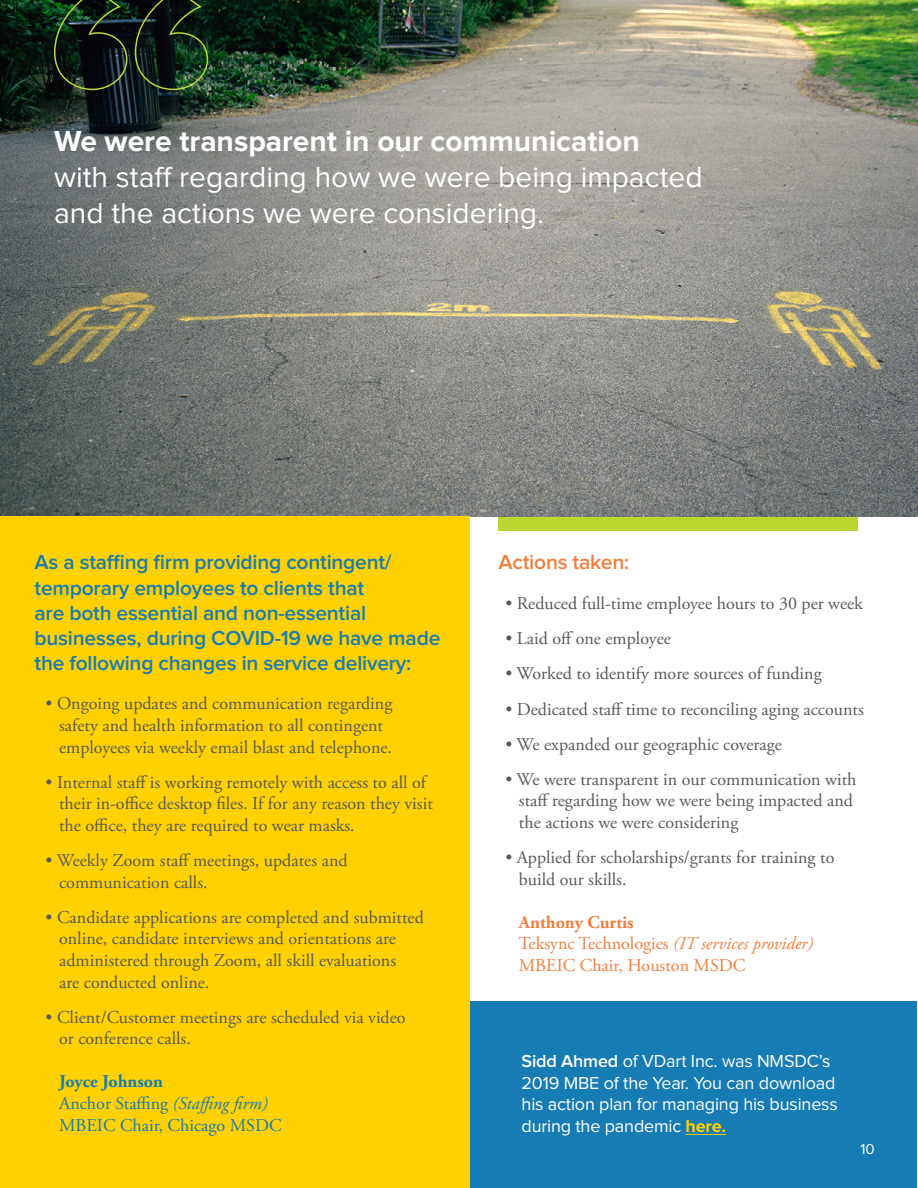
<style>
.page{position:relative;width:918px;height:1188px;background:#fff}
.page>*{position:absolute;margin:0;border:0;box-sizing:border-box;transform-origin:0 0}
.t1{font:30px/36px "Proxima Nova";color:#fff}
.t2{font:700 30px "Proxima Nova";color:#fff}
.t3{font:600 21px/25.2px "Proxima Nova";letter-spacing:-.01em;color:#177bb4}
.t4{font:600 21px "Proxima Nova";letter-spacing:-.01em;color:#f47d3b}
.t5{font:18px/21.6px "Adobe Garamond Pro";color:#58595b}
.t6{font:18px/21.6px "Proxima Nova";letter-spacing:-.01em;color:#fff}
.t7{font:18px/21.6px "Adobe Garamond Pro";color:#f47d3b}
.t8{font:18px/21.6px "Adobe Garamond Pro";color:#177bb4}
.t9{font:15px "Proxima Nova";color:#fff}
.s1{font-weight:700}
.s2{font-style:italic}
.s3{font-weight:600}
.s4{font-weight:700;color:#ffd100}
</style>
<div class="page">
<img style="left:0;top:0;width:918px;height:517px">
<div style="left:499px;top:517px;width:359px;height:13px;background:#bcd631"></div>
<div style="left:0;top:517px;width:470px;height:671px;background:#ffd100"></div>
<img style="left:53px;top:0;width:156px;height:91px">
<div style="left:471px;top:1001px;width:446px;height:186px;background:#177bb4"></div>
<hr style="left:686px;top:1134px;width:40px;height:1px;background:#ffd100">
<h1 class="t2" style="left:54px;top:127px;width:587px">We were transparent in our communication</h1>
<h1 class="t1" style="left:54px;top:160px;width:650px">with staff regarding how we were being impacted and the actions we were considering.</h1>
<p class="t3" style="left:35px;top:551px;width:407px">As a staffing firm providing contingent/ temporary employees to clients that<br>are both essential and non-essential businesses, during COVID-19 we have made the following changes in service delivery:</p>
<p class="t5" style="left:59px;top:694px;width:335px;text-indent:-13px">• Ongoing updates and communication regarding safety and health information to all contingent employees via weekly email blast and telephone.</p>
<p class="t5" style="left:59px;top:772px;width:375px;text-indent:-13px">• Internal staff is working remotely with access to all of their in-office desktop files. If for any reason they visit the office, they are required to wear masks.</p>
<p class="t5" style="left:59px;top:850px;width:290px;text-indent:-13px">• Weekly Zoom staff meetings, updates and communication calls.</p>
<p class="t5" style="left:59px;top:907px;width:366px;text-indent:-13px">• Candidate applications are completed and submitted online, candidate interviews and orientations are administered through Zoom, all skill evaluations<br>are conducted online.</p>
<p class="t5" style="left:59px;top:1007px;width:348px;text-indent:-13px">• Client/Customer meetings are scheduled via video or conference calls.</p>
<p class="t8" style="left:59px;top:1072px;width:224px"><span class="s1">Joyce Johnson<br></span>Anchor Staffing <span class="s2">(Staffing firm)<br></span>MBEIC Chair, Chicago MSDC</p>
<p class="t4" style="left:499px;top:553px;width:132px">Actions taken:</p>
<p class="t5" style="left:505px;top:593px;width:359px">• Reduced full-time employee hours to 30 per week</p>
<p class="t5" style="left:505px;top:629px;width:167px">• Laid off one employee</p>
<p class="t5" style="left:505px;top:664px;width:318px">• Worked to identify more sources of funding</p>
<p class="t5" style="left:505px;top:699px;width:360px">• Dedicated staff time to reconciling aging accounts</p>
<p class="t5" style="left:505px;top:734px;width:278px">• We expanded our geographic coverage</p>
<p class="t5" style="left:519px;top:769px;width:339px;text-indent:-14px">• We were transparent in our communication with staff regarding how we were being impacted and the actions we were considering</p>
<p class="t5" style="left:519px;top:847px;width:317px;text-indent:-14px">• Applied for scholarships/grants for training to build our skills.</p>
<p class="t7" style="left:519px;top:912px;width:296px"><span class="s1">Anthony Curtis<br></span>Teksync Technologies <span class="s2">(IT services provider)<br></span>MBEIC Chair, Houston MSDC</p>
<p class="t6" style="left:522px;top:1051px;width:318px"><span class="s3">Sidd Ahmed</span> of VDart Inc. was NMSDC’s 2019 MBE of the Year. You can download his action plan for managing his business during the pandemic <span class="s4">here.</span></p>
<p class="t9" style="left:861px;top:1142px;width:16px">10</p>
</div>
